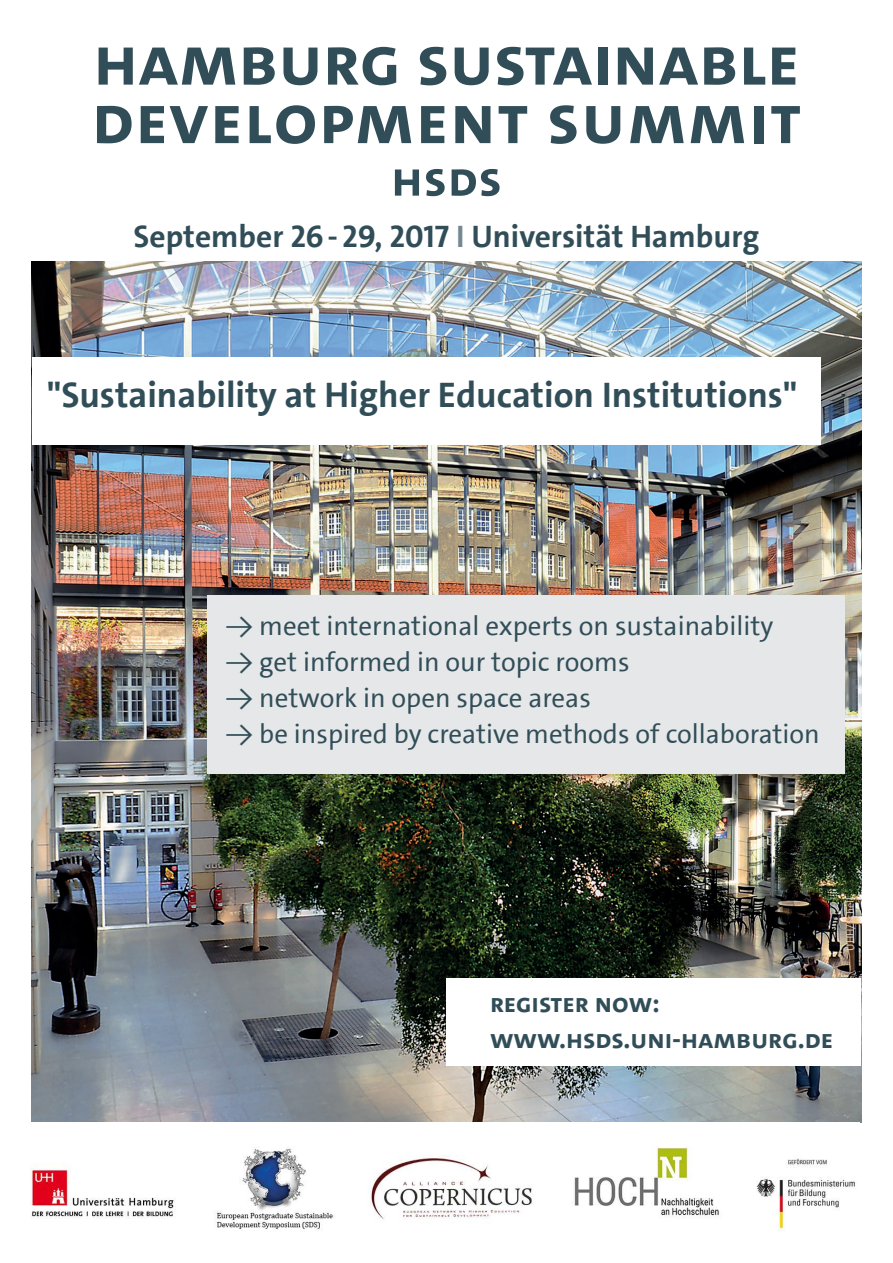
<style>
.page{position:relative;width:893px;height:1263px;background:#fff}
.page>*{position:absolute;margin:0;border:0;box-sizing:border-box;transform-origin:0 0}
.t1{font:71.25px "The Sans UHH Bold Caps";color:#314e58}
.t2{font:71.25px "The Sans UHH Bold Caps";letter-spacing:.02em;color:#314e58}
.t3{font:50.25px "The Sans UHH Bold Caps";color:#314e58}
.t4{font:700 36px "The Sans UHH";color:#314e58}
.t5{font:700 31.5px "The Sans UHH";color:#314e58}
.t6{font:27px "The Sans UHH";color:#314e58}
.t7{font:27px "The Sans UHH Bold Caps";color:#314e58}
.t8{font:10.5px "The Sans UHH";color:#d1d2d4}
.s1{color:#748892}
</style>
<div class="page">
<img style="left:32px;top:261px;width:829px;height:862px">
<div style="left:32px;top:357px;width:789px;height:87px;background:#fff"></div>
<div style="left:446px;top:978px;width:415px;height:87px;background:#fff"></div>
<div style="left:207px;top:595px;width:637px;height:179px;background:#e6e7e9"></div>
<img style="left:30px;top:1147px;width:825px;height:84px">
<p class="t1" style="left:93px;top:15px;width:708px">hamburg sustainable</p>
<p class="t2" style="left:92px;top:73px;width:711px">development summit</p>
<p class="t3" style="left:391px;top:146px;width:112px">HSDS</p>
<p class="t5" style="left:134px;top:216px;width:627px">September 26- 29, 2017 <span class="s1">I</span> Universität Hamburg</p>
<p class="t4" style="left:47px;top:372px;width:752px">"Sustainability at Higher Education Institutions"</p>
<p class="t6" style="left:226px;top:609px;width:548px">→ meet international experts on sustainability</p>
<p class="t6" style="left:226px;top:645px;width:405px">→ get informed in our topic rooms</p>
<p class="t6" style="left:226px;top:681px;width:366px">→ network in open space areas</p>
<p class="t6" style="left:226px;top:717px;width:595px">→ be inspired by creative methods of collaboration</p>
<p class="t8" style="left:844px;top:951px;width:55px;rotate:-90deg">UHH/Schell</p>
<p class="t7" style="left:490px;top:985px;width:171px">Register now:</p>
<p class="t7" style="left:490px;top:1021px;width:345px">www.hsds.uni-hamburg.de</p>
</div>
